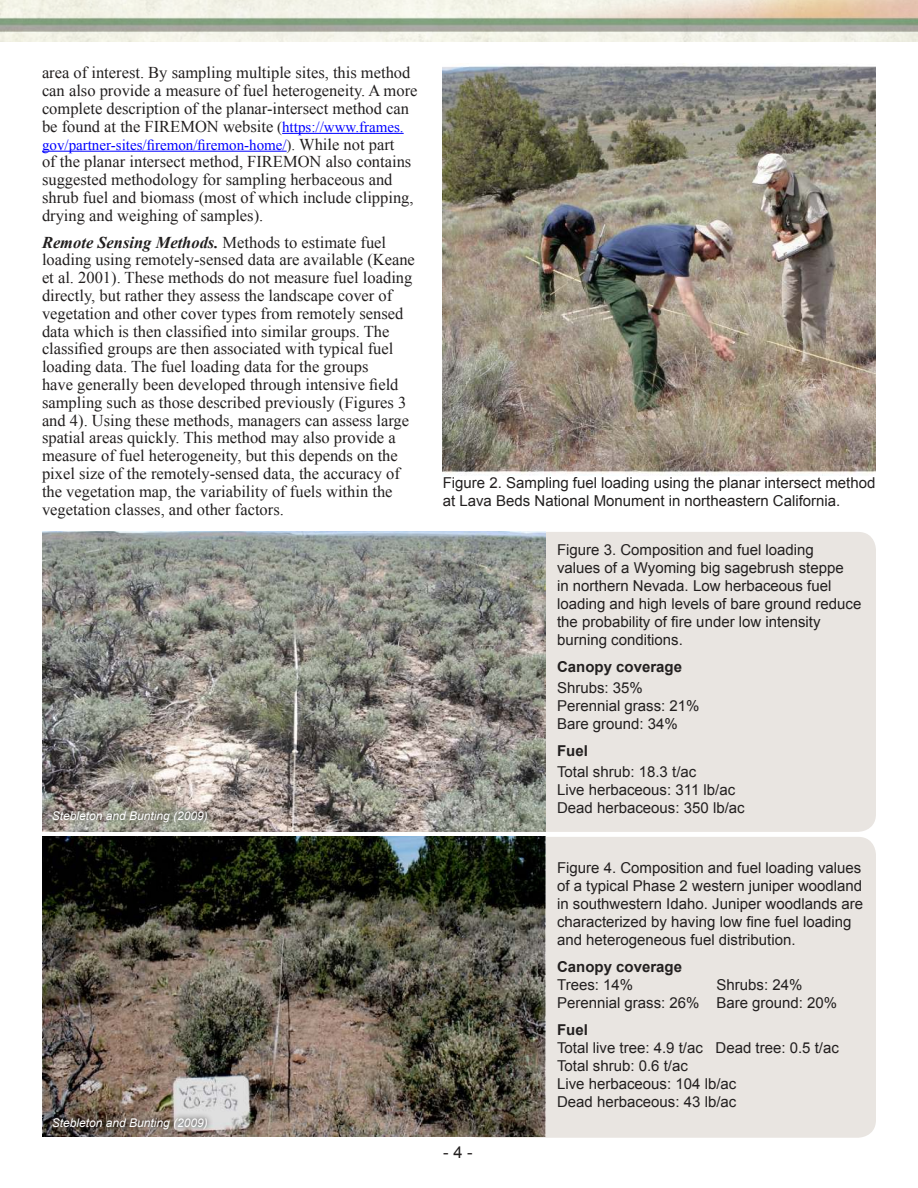
<style>
.page{position:relative;width:918px;height:1188px;background:#fff}
.page>*{position:absolute;margin:0;border:0;box-sizing:border-box;transform-origin:0 0}
.t1{font:16.5px/17.9px "Times New Roman";color:#221f1f}
.t2{font:16.5px "Arial";color:#221f1f}
.t3{font:15px/18px "Arial";color:#221f1f}
.t4{font:15px "Times New Roman";color:#00f}
.t5{font:700 15px "Arial";color:#221f1f}
.t6{font:italic 12px "Arial";color:#fff}
.s1{font-size:15px}
.s2{font-size:15px;color:#00f}
.s3{color:#221f1f}
.s4{font-size:16.5px;color:#221f1f}
.s5{font-weight:700;font-style:italic}
</style>
<div class="page">
<div style="left:462px;top:532px;width:414px;height:300px;background:#e9e5e1;border-radius:18px"></div>
<div style="left:462px;top:837px;width:414px;height:301px;background:#e9e5e1;border-radius:18px"></div>
<hr style="left:282px;top:133px;width:122px;height:1px;background:#00f">
<hr style="left:42px;top:151px;width:245px;height:1px;background:#00f">
<img style="left:443px;top:66px;width:433px;height:409px">
<img style="left:42px;top:532px;width:503px;height:300px">
<img style="left:42px;top:836px;width:503px;height:300px">
<svg style="left:47px;top:1112px;width:166px;height:23px;background:#70655e"></svg>
<svg style="left:47px;top:805px;width:166px;height:23px;background:#918e83"></svg>
<p class="t1" style="left:42px;top:64px;width:377px">area of interest. By sampling multiple sites, this method can also provide a measure of fuel heterogeneity. A more complete description of the planar-intersect method can be found at the FIREMON website <span class="s1">(</span><span class="s2">https://www.frames.</span></p>
<p class="t4" style="left:42px;top:134px;width:354px">gov/partner-sites/firemon/firemon-home/<span class="s3">).</span> <span class="s4">While not part</span></p>
<p class="t1" style="left:42px;top:153px;width:373px">of the planar intersect method, FIREMON also contains suggested methodology for sampling herbaceous and shrub fuel and biomass (most of which include clipping, drying and weighing of samples).</p>
<p class="t1" style="left:42px;top:233px;width:374px"><span class="s5">Remote Sensing Methods.</span> Methods to estimate fuel loading using remotely-sensed data are available (Keane et al. 2001). These methods do not measure fuel loading directly, but rather they assess the landscape cover of vegetation and other cover types from remotely sensed data which is then classified into similar groups. The classified groups are then associated with typical fuel loading data. The fuel loading data for the groups<br>have generally been developed through intensive field sampling such as those described previously (Figures 3 and 4). Using these methods, managers can assess large spatial areas quickly. This method may also provide a measure of fuel heterogeneity, but this depends on the pixel size of the remotely-sensed data, the accuracy of the vegetation map, the variability of fuels within the vegetation classes, and other factors.</p>
<p class="t6" style="left:52px;top:811px;width:158px">Stebleton and Bunting (2009)</p>
<p class="t6" style="left:52px;top:1118px;width:158px">Stebleton and Bunting (2009)</p>
<p class="t3" style="left:443px;top:474px;width:434px">Figure 2. Sampling fuel loading using the planar intersect method at Lava Beds National Monument in northeastern California.</p>
<p class="t3" style="left:557px;top:540px;width:306px">Figure 3. Composition and fuel loading<br>values of a Wyoming big sagebrush steppe<br>in northern Nevada. Low herbaceous fuel loading and high levels of bare ground reduce the probability of fire under low intensity burning conditions.</p>
<p class="t5" style="left:557px;top:661px;width:127px">Canopy coverage</p>
<p class="t3" style="left:557px;top:678px;width:144px">Shrubs: 35%<br>Perennial grass: 21%<br>Bare ground: 34%</p>
<p class="t5" style="left:557px;top:745px;width:32px">Fuel</p>
<p class="t3" style="left:557px;top:762px;width:189px">Total shrub: 18.3 t/ac<br>Live herbaceous: 311 lb/ac<br>Dead herbaceous: 350 lb/ac</p>
<p class="t2" style="left:443px;top:1141px;width:31px">- 4 -</p>
<p class="t3" style="left:557px;top:859px;width:307px">Figure 4. Composition and fuel loading values of a typical Phase 2 western juniper woodland in southwestern Idaho. Juniper woodlands are characterized by having low fine fuel loading and heterogeneous fuel distribution.</p>
<p class="t5" style="left:557px;top:961px;width:127px">Canopy coverage</p>
<p class="t3" style="left:557px;top:976px;width:78px">Trees: 14%</p>
<p class="t3" style="left:557px;top:976px;width:282px;text-indent:160px">Shrubs: 24%<br>Perennial grass: 26% Bare ground: 20%</p>
<p class="t5" style="left:557px;top:1024px;width:32px">Fuel</p>
<p class="t3" style="left:557px;top:1039px;width:283px">Total live tree: 4.9 t/ac Dead tree: 0.5 t/ac<br>Total shrub: 0.6 t/ac<br>Live herbaceous: 104 lb/ac<br>Dead herbaceous: 43 lb/ac</p>
</div>
